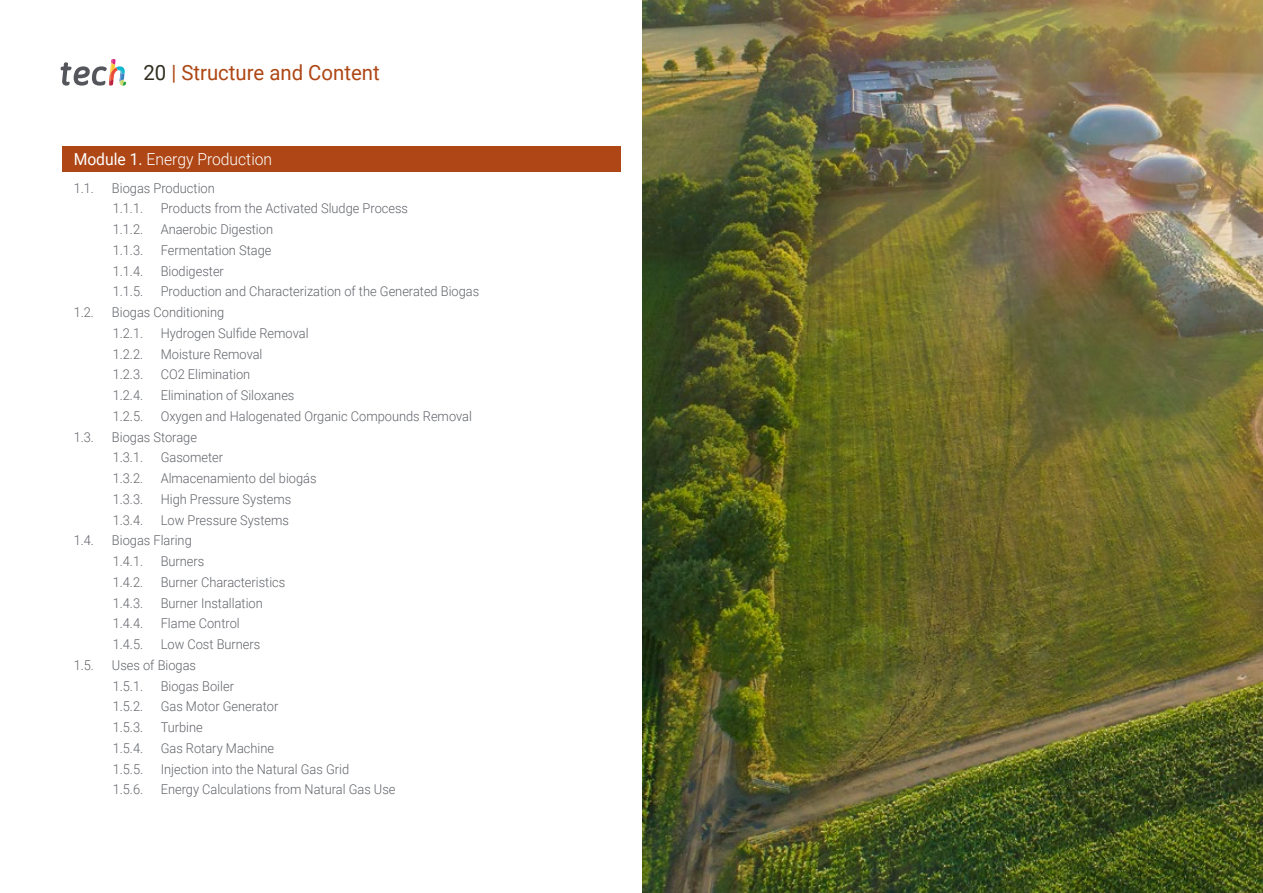
<style>
.page{position:relative;width:1263px;height:893px;background:#fff}
.page>*{position:absolute;margin:0;border:0;box-sizing:border-box;transform-origin:0 0}
.t1{font:21px "Roboto";color:#ae4615}
.t2{font:300 16.5px "Roboto";color:#fff;scale:.95 1}
.t3{font:300 13.5px/20.7px "Roboto";color:#61646a;scale:.95 1}
.s1{color:#312e20}
.s2{font-weight:400}
</style>
<div class="page">
<div style="left:63px;top:147px;width:558px;height:25px;background:#ae4615"></div>
<svg style="left:61px;top:59px;width:65px;height:27px"></svg>
<img style="left:642px;top:0;width:621px;height:893px">
<h1 class="t1" style="left:144px;top:57px;width:238px"><span class="s1">20</span> | Structure and Content</h1>
<p class="t2" style="left:74px;top:148px;width:210px"><span class="s2">Module 1.</span> Energy Production</p>
<p class="t3" style="left:74px;top:177px;width:23px">1.1.</p>
<p class="t3" style="left:112px;top:177px;width:110px">Biogas Production<br>1.1.1.</p>
<p class="t3" style="left:161px;top:198px;width:262px">Products from the Activated Sludge Process</p>
<p class="t3" style="left:113px;top:218px;width:34px">1.1.2.</p>
<p class="t3" style="left:161px;top:218px;width:120px">Anaerobic Digestion</p>
<p class="t3" style="left:113px;top:239px;width:34px">1.1.3.</p>
<p class="t3" style="left:161px;top:239px;width:118px">Fermentation Stage</p>
<p class="t3" style="left:113px;top:260px;width:34px">1.1.4.</p>
<p class="t3" style="left:161px;top:260px;width:68px">Biodigester</p>
<p class="t3" style="left:113px;top:281px;width:34px">1.1.5.</p>
<p class="t3" style="left:161px;top:281px;width:337px">Production and Characterization of the Generated Biogas</p>
<p class="t3" style="left:74px;top:301px;width:23px">1.2.</p>
<p class="t3" style="left:112px;top:301px;width:120px">Biogas Conditioning<br>1.2.1.</p>
<p class="t3" style="left:161px;top:322px;width:157px">Hydrogen Sulfide Removal</p>
<p class="t3" style="left:113px;top:343px;width:34px">1.2.2.</p>
<p class="t3" style="left:161px;top:343px;width:109px">Moisture Removal</p>
<p class="t3" style="left:113px;top:364px;width:34px">1.2.3.</p>
<p class="t3" style="left:161px;top:364px;width:96px">CO2 Elimination</p>
<p class="t3" style="left:113px;top:384px;width:34px">1.2.4.</p>
<p class="t3" style="left:161px;top:384px;width:142px">Elimination of Siloxanes</p>
<p class="t3" style="left:113px;top:405px;width:34px">1.2.5.</p>
<p class="t3" style="left:161px;top:405px;width:329px">Oxygen and Halogenated Organic Compounds Removal</p>
<p class="t3" style="left:74px;top:426px;width:23px">1.3.</p>
<p class="t3" style="left:112px;top:426px;width:91px">Biogas Storage<br>1.3.1.</p>
<p class="t3" style="left:161px;top:447px;width:67px">Gasometer</p>
<p class="t3" style="left:113px;top:467px;width:34px">1.3.2.</p>
<p class="t3" style="left:161px;top:467px;width:166px">Almacenamiento del biogás</p>
<p class="t3" style="left:113px;top:488px;width:34px">1.3.3.</p>
<p class="t3" style="left:161px;top:488px;width:139px">High Pressure Systems</p>
<p class="t3" style="left:113px;top:509px;width:34px">1.3.4.</p>
<p class="t3" style="left:161px;top:509px;width:136px">Low Pressure Systems</p>
<p class="t3" style="left:74px;top:530px;width:23px">1.4.</p>
<p class="t3" style="left:112px;top:530px;width:86px">Biogas Flaring<br>1.4.1.</p>
<p class="t3" style="left:161px;top:550px;width:47px">Burners</p>
<p class="t3" style="left:113px;top:571px;width:34px">1.4.2.</p>
<p class="t3" style="left:161px;top:571px;width:133px">Burner Characteristics</p>
<p class="t3" style="left:113px;top:592px;width:34px">1.4.3.</p>
<p class="t3" style="left:161px;top:592px;width:109px">Burner Installation</p>
<p class="t3" style="left:113px;top:613px;width:34px">1.4.4.</p>
<p class="t3" style="left:161px;top:613px;width:85px">Flame Control</p>
<p class="t3" style="left:113px;top:633px;width:34px">1.4.5.</p>
<p class="t3" style="left:161px;top:633px;width:106px">Low Cost Burners</p>
<p class="t3" style="left:74px;top:654px;width:23px">1.5.</p>
<p class="t3" style="left:112px;top:654px;width:90px">Uses of Biogas<br>1.5.1.</p>
<p class="t3" style="left:161px;top:675px;width:79px">Biogas Boiler</p>
<p class="t3" style="left:113px;top:696px;width:34px">1.5.2.</p>
<p class="t3" style="left:161px;top:696px;width:125px">Gas Motor Generator</p>
<p class="t3" style="left:113px;top:716px;width:34px">1.5.3.</p>
<p class="t3" style="left:161px;top:716px;width:46px">Turbine</p>
<p class="t3" style="left:113px;top:737px;width:34px">1.5.4.</p>
<p class="t3" style="left:161px;top:737px;width:121px">Gas Rotary Machine</p>
<p class="t3" style="left:113px;top:758px;width:34px">1.5.5.</p>
<p class="t3" style="left:161px;top:758px;width:200px">Injection into the Natural Gas Grid</p>
<p class="t3" style="left:113px;top:779px;width:34px">1.5.6.</p>
<p class="t3" style="left:161px;top:779px;width:249px">Energy Calculations from Natural Gas Use</p>
</div>
